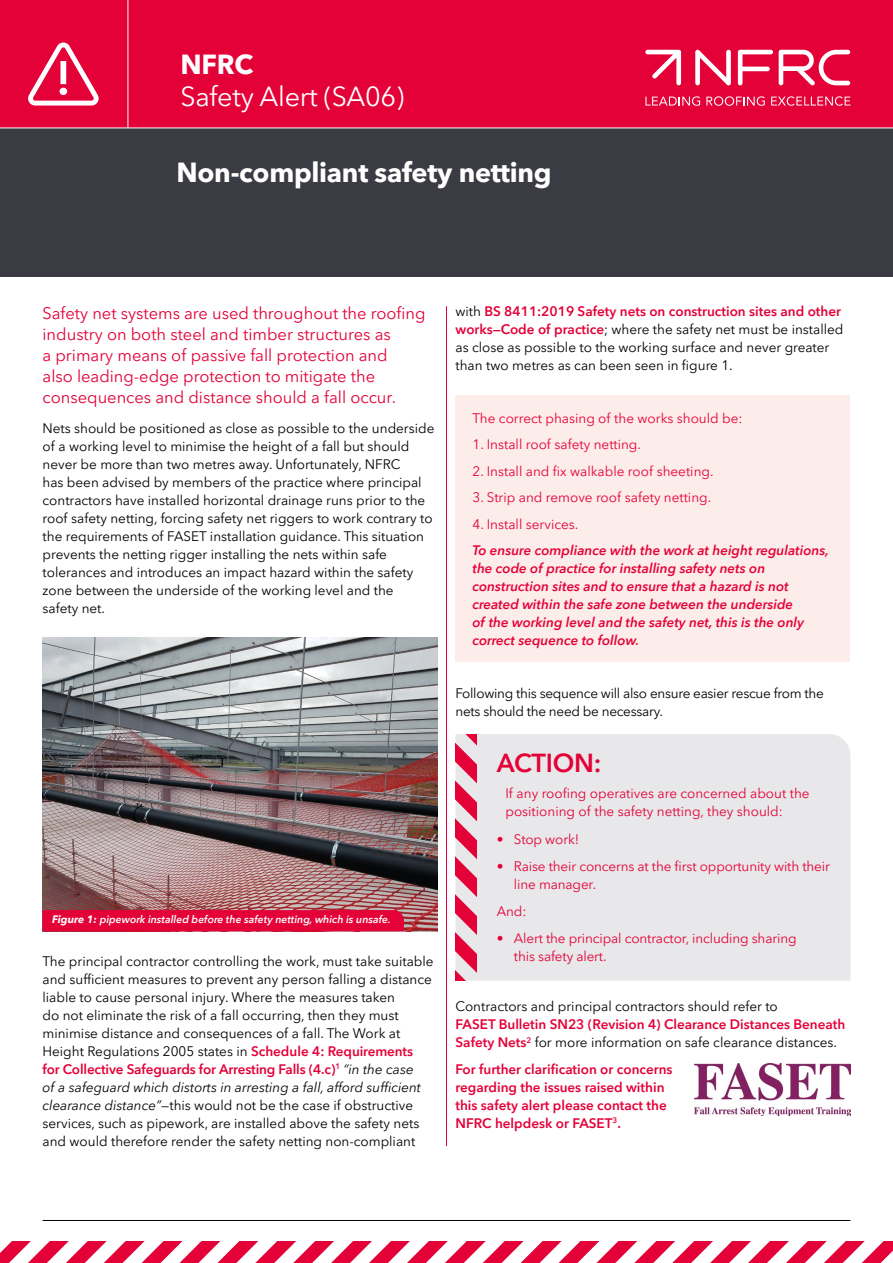
<style>
.page{position:relative;width:893px;height:1263px;background:#fff}
.page>*{position:absolute;margin:0;border:0;box-sizing:border-box;transform-origin:0 0}
.t1{font:700 27px "Avenir Next W1 G";letter-spacing:-.01em;color:#fff}
.t2{font:27px "Avenir Next W1 G";letter-spacing:-.01em;color:#fff}
.t3{font:600 25.5px "Avenir Next W1 G";letter-spacing:-.01em;color:#e40138}
.t4{font:16.5px/21px "Avenir Next W1 G";color:#e40138}
.t5{font:13.5px/18px "Avenir Next W1 G";color:#000}
.t6{font:13.5px/18px "Avenir Next W1 G";color:#e40138}
.t7{font:italic 600 13.5px/18px "Avenir Next W1 G";color:#e40138}
.t8{font:600 13.5px/18px "Avenir Next W1 G";color:#e40138}
.t9{font:13.5px/18px "Avenir Next W1 G";letter-spacing:-.02em;color:#000}
.t10{font:italic 600 10.5px "Avenir Next W1 G";color:#fff}
.s1{font-weight:700}
.s2{font-weight:600;color:#e40138}
.s3{font-style:italic}
.s4{font-weight:400;color:#000}
</style>
<div class="page">
<div style="left:0;top:0;width:893px;height:276px;background:#3b3c43"></div>
<div style="left:0;top:0;width:893px;height:128px;background:#e40138"></div>
<hr style="left:0;top:128px;width:893px;height:1px;background:#fff">
<hr style="left:128px;top:0;width:1px;height:128px;background:#fff">
<svg style="left:645px;top:96px;width:55px;height:10px"></svg>
<svg style="left:706px;top:96px;width:59px;height:10px"></svg>
<svg style="left:771px;top:96px;width:79px;height:10px"></svg>
<svg style="left:695px;top:50px;width:36px;height:35px"></svg>
<svg style="left:738px;top:50px;width:35px;height:35px"></svg>
<svg style="left:779px;top:50px;width:71px;height:35px"></svg>
<svg style="left:645px;top:50px;width:36px;height:35px"></svg>
<hr style="left:446px;top:306px;width:1px;height:840px;background:#e40138">
<hr style="left:43px;top:1220px;width:807px;height:1px;background:#000">
<svg style="left:28px;top:43px;width:71px;height:63px"></svg>
<svg style="left:0;top:1242px;width:893px;height:21px"></svg>
<img style="left:43px;top:638px;width:394px;height:293px">
<div style="left:43px;top:910px;width:361px;height:21px;background:#e40138"></div>
<div style="left:455px;top:395px;width:395px;height:267px;background:#fdedea"></div>
<div style="left:477px;top:734px;width:373px;height:247px;background:#e8e8ea"></div>
<svg style="left:455px;top:734px;width:22px;height:247px;background:#e67894"></svg>
<img style="left:695px;top:1064px;width:155px;height:51px">
<h1 class="t1" style="left:180px;top:43px;width:74px">NFRC</h1>
<h1 class="t2" style="left:180px;top:75px;width:225px">Safety Alert (SA06)</h1>
<h1 class="t1" style="left:176px;top:151px;width:377px">Non-compliant safety netting</h1>
<p class="t4" style="left:43px;top:301px;width:385px">Safety net systems are used throughout the roofing industry on both steel and timber structures as<br>a primary means of passive fall protection and<br>also leading-edge protection to mitigate the consequences and distance should a fall occur.</p>
<p class="t5" style="left:43px;top:418px;width:393px">Nets should be positioned as close as possible to the underside of a working level to minimise the height of a fall but should never be more than two metres away. Unfortunately, NFRC<br>has been advised by members of the practice where principal contractors have installed horizontal drainage runs prior to the roof safety netting, forcing safety net riggers to work contrary to the requirements of FASET installation guidance. This situation prevents the netting rigger installing the nets within safe tolerances and introduces an impact hazard within the safety zone between the underside of the working level and the<br>safety net.</p>
<p class="t10" style="left:52px;top:911px;width:340px"><span class="s1">Figure 1:</span> pipework installed before the safety netting, which is unsafe.</p>
<p class="t5" style="left:43px;top:950px;width:393px">The principal contractor controlling the work, must take suitable and sufficient measures to prevent any person falling a distance liable to cause personal injury. Where the measures taken<br>do not eliminate the risk of a fall occurring, then they must minimise distance and consequences of a fall. The Work at Height Regulations 2005 states in <span class="s2">Schedule 4: Requirements for Collective Safeguards for Arresting Falls (4.c)</span><sup>1</sup> <span class="s3">“in the case<br>of a safeguard which distorts in arresting a fall, afford sufficient clearance distance”</span>—this would not be the case if obstructive services, such as pipework, are installed above the safety nets and would therefore render the safety netting non-compliant</p>
<p class="t5" style="left:455px;top:301px;width:390px">with <span class="s2">BS 8411:2019 Safety nets on construction sites and other works—Code of practice</span>; where the safety net must be installed as close as possible to the working surface and never greater than two metres as can been seen in figure 1.</p>
<p class="t6" style="left:472px;top:408px;width:272px">The correct phasing of the works should be:</p>
<p class="t6" style="left:472px;top:434px;width:170px">1. Install roof safety netting.</p>
<p class="t6" style="left:472px;top:461px;width:243px">2. Install and fix walkable roof sheeting.</p>
<p class="t6" style="left:472px;top:487px;width:240px">3. Strip and remove roof safety netting.</p>
<p class="t6" style="left:472px;top:514px;width:107px">4. Install services.</p>
<p class="t7" style="left:472px;top:540px;width:358px">To ensure compliance with the work at height regulations, the code of practice for installing safety nets on construction sites and to ensure that a hazard is not created within the safe zone between the underside<br>of the working level and the safety net, this is the only correct sequence to follow.</p>
<p class="t9" style="left:455px;top:683px;width:370px">Following this sequence will also ensure easier rescue from the nets should the need be necessary.</p>
<h2 class="t3" style="left:497px;top:742px;width:106px">ACTION:</h2>
<p class="t6" style="left:505px;top:783px;width:306px">If any roofing operatives are concerned about the positioning of the safety netting, they should:</p>
<p class="t6" style="left:497px;top:829px;width:84px">• Stop work!</p>
<p class="t6" style="left:514px;top:856px;width:318px;text-indent:-17px">• Raise their concerns at the first opportunity with their line manager.</p>
<p class="t6" style="left:497px;top:901px;width:31px">And:</p>
<p class="t6" style="left:514px;top:928px;width:284px;text-indent:-17px">• Alert the principal contractor, including sharing this safety alert.</p>
<p class="t5" style="left:455px;top:996px;width:324px">Contractors and principal contractors should refer to</p>
<p class="t8" style="left:455px;top:1014px;width:391px">FASET Bulletin SN23 (Revision 4) Clearance Distances Beneath<br>Safety Nets<sup>2</sup> <span class="s4">for more information on safe clearance distances.</span></p>
<p class="t8" style="left:455px;top:1059px;width:219px">For further clarification or concerns regarding the issues raised within this safety alert please contact the NFRC helpdesk or FASET<sup>3</sup>.</p>
</div>
